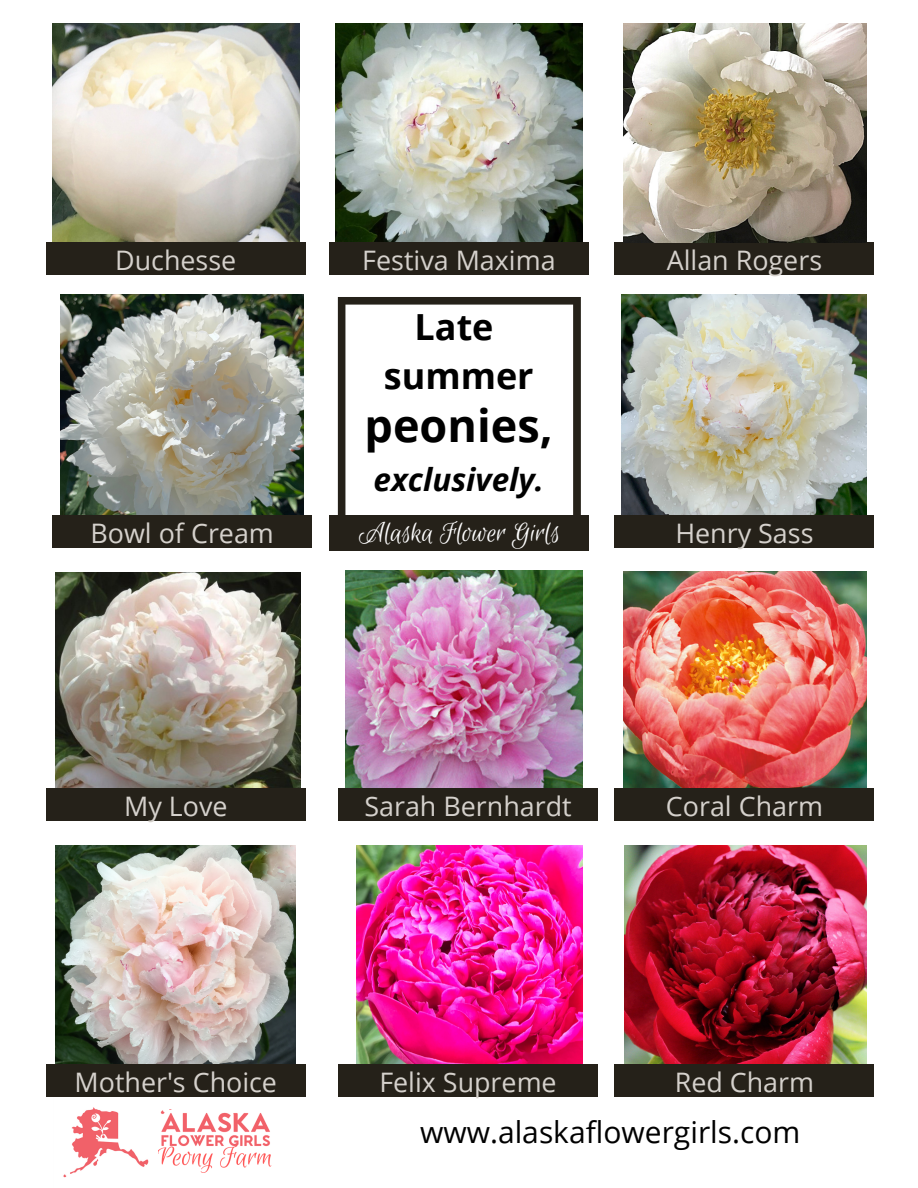
<style>
.page{position:relative;width:918px;height:1188px;background:#fff}
.page>*{position:absolute;margin:0;border:0;box-sizing:border-box;transform-origin:0 0}
.t1{font:700 45px "Open Sans";color:#000}
.t2{font:700 36px "Open Sans";color:#000}
.t3{font:italic 700 31.5px "Open Sans";color:#000}
.t4{font:30px "Open Sans";color:#000}
.t5{font:30px "Euphoria Script";color:#fff}
.t6{font:26.85px "Open Sans";color:#d5d1cc}
</style>
<div class="page">
<img style="left:52px;top:24px;width:248px;height:218px">
<div style="left:46px;top:242px;width:259px;height:33px;background:#252119"></div>
<img style="left:336px;top:24px;width:246px;height:218px">
<div style="left:329px;top:242px;width:260px;height:33px;background:#252119"></div>
<div style="left:614px;top:242px;width:260px;height:33px;background:#252119"></div>
<img style="left:624px;top:846px;width:242px;height:218px">
<div style="left:614px;top:1064px;width:260px;height:32px;background:#252119"></div>
<img style="left:623px;top:571px;width:243px;height:218px">
<div style="left:614px;top:789px;width:260px;height:32px;background:#252119"></div>
<img style="left:61px;top:295px;width:243px;height:220px">
<img style="left:621px;top:295px;width:245px;height:220px">
<div style="left:614px;top:515px;width:260px;height:33px;background:#252119"></div>
<div style="left:52px;top:515px;width:260px;height:33px;background:#252119"></div>
<svg style="left:338px;top:297px;width:243px;height:218px"></svg>
<div style="left:330px;top:515px;width:259px;height:36px;background:#252119"></div>
<img style="left:56px;top:846px;width:240px;height:218px">
<img style="left:56px;top:572px;width:244px;height:217px">
<div style="left:46px;top:789px;width:259px;height:32px;background:#252119"></div>
<img style="left:345px;top:570px;width:238px;height:219px">
<div style="left:338px;top:789px;width:260px;height:32px;background:#252119"></div>
<img style="left:357px;top:846px;width:226px;height:218px">
<div style="left:338px;top:1064px;width:260px;height:32px;background:#252119"></div>
<img style="left:158px;top:1110px;width:114px;height:63px">
<img style="left:52px;top:1096px;width:106px;height:82px">
<div style="left:46px;top:1064px;width:259px;height:32px;background:#252119"></div>
<img style="left:623px;top:24px;width:243px;height:218px">
<p class="t6" style="left:115px;top:241px;width:123px">Duchesse</p>
<p class="t6" style="left:362px;top:241px;width:195px">Festiva Maxima</p>
<p class="t6" style="left:667px;top:241px;width:157px">Allan Rogers</p>
<p class="t6" style="left:90px;top:514px;width:185px">Bowl of Cream</p>
<p class="t2" style="left:415px;top:301px;width:80px">Late</p>
<p class="t2" style="left:384px;top:351px;width:151px">summer</p>
<p class="t1" style="left:365px;top:394px;width:190px">peonies,</p>
<p class="t3" style="left:374px;top:457px;width:172px">exclusively.</p>
<p class="t5" style="left:359px;top:517px;width:203px">Alaska Flower Girls</p>
<p class="t6" style="left:675px;top:514px;width:140px">Henry Sass</p>
<p class="t6" style="left:124px;top:788px;width:105px">My Love</p>
<p class="t6" style="left:364px;top:788px;width:209px">Sarah Bernhardt</p>
<p class="t6" style="left:666px;top:788px;width:159px">Coral Charm</p>
<p class="t6" style="left:75px;top:1063px;width:204px">Mother's Choice</p>
<p class="t6" style="left:379px;top:1063px;width:179px">Felix Supreme</p>
<p class="t6" style="left:675px;top:1063px;width:141px">Red Charm</p>
<p class="t4" style="left:420px;top:1111px;width:382px">www.alaskaflowergirls.com</p>
</div>
